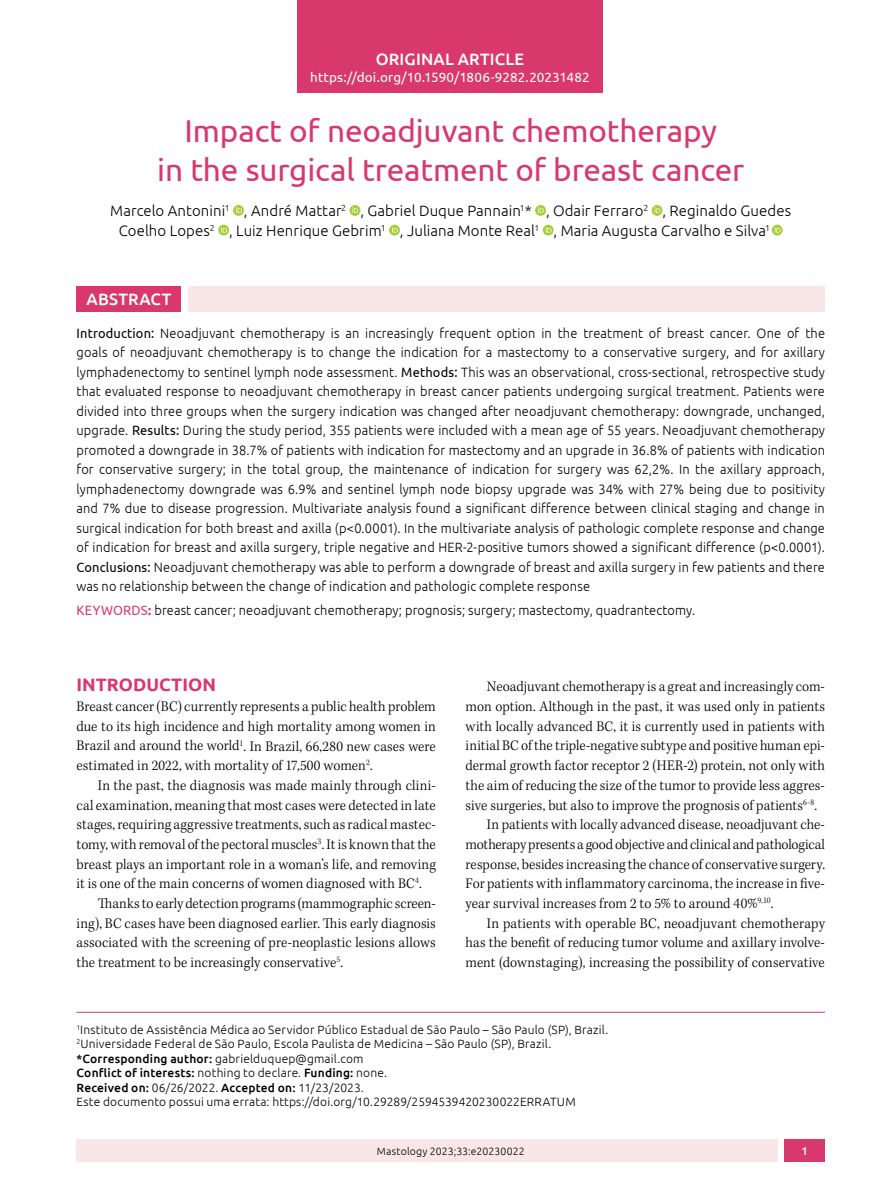
<style>
.page{position:relative;width:893px;height:1191px;background:#fff}
.page>*{position:absolute;margin:0;border:0;box-sizing:border-box;transform-origin:0 0}
.t1{font:31.5px/39px "Ubuntu";letter-spacing:-.005em;color:#d8386c;text-align:center}
.t2{font:700 18px "Ubuntu";letter-spacing:.005em;color:#d8386c}
.t3{font:500 16.5px "Ubuntu";letter-spacing:.01em;color:#fff}
.t4{font:300 15px/19.6px "Kepler Std";letter-spacing:.005em;color:#000;text-align:justify;scale:.95 1}
.t5{font:300 15px/19.6px "Ubuntu";letter-spacing:.005em;color:#000}
.t6{font:300 13.5px/19.5px "Ubuntu";letter-spacing:.01em;color:#000;text-align:justify;scale:.95 1}
.t7{font:13.5px "Ubuntu";letter-spacing:.01em;color:#fff}
.t8{font:300 12px/14.4px "Ubuntu";letter-spacing:.015em;color:#000}
.t9{font:500 11.25px "Ubuntu";color:#fff}
.t10{font:300 10.5px "Ubuntu";letter-spacing:.015em;color:#000}
.s1{font-weight:400}
.s2{font-weight:400;color:#d8386c}
.s3{font-weight:700;color:#d8386c}
.s4{font-weight:500}
</style>
<div class="page">
<div style="left:77px;top:1139px;width:701px;height:23px;background:#f9e7e7"></div>
<div style="left:785px;top:1139px;width:40px;height:23px;background:#d8386c"></div>
<div style="left:233px;top:205px;width:11px;height:11px;background:#a6ce39;border-radius:50%"></div>
<svg style="left:236px;top:207px;width:6px;height:6px"></svg>
<div style="left:350px;top:205px;width:10px;height:11px;background:#a6ce39;border-radius:50%"></div>
<svg style="left:352px;top:207px;width:6px;height:6px"></svg>
<div style="left:535px;top:205px;width:11px;height:11px;background:#a6ce39;border-radius:50%"></div>
<svg style="left:538px;top:207px;width:6px;height:6px"></svg>
<svg style="left:652px;top:205px;width:10px;height:11px"></svg>
<svg style="left:655px;top:207px;width:5px;height:6px"></svg>
<svg style="left:218px;top:225px;width:11px;height:10px"></svg>
<svg style="left:221px;top:227px;width:6px;height:5px"></svg>
<svg style="left:389px;top:225px;width:11px;height:10px"></svg>
<svg style="left:392px;top:227px;width:6px;height:5px"></svg>
<svg style="left:543px;top:225px;width:11px;height:10px"></svg>
<svg style="left:546px;top:227px;width:6px;height:5px"></svg>
<svg style="left:772px;top:225px;width:11px;height:10px"></svg>
<svg style="left:775px;top:227px;width:6px;height:5px"></svg>
<hr style="left:77px;top:1012px;width:748px;height:1px;background:#d8386c">
<div style="left:77px;top:286px;width:104px;height:26px;background:#d8386c"></div>
<div style="left:188px;top:286px;width:637px;height:26px;background:#f9e7e7"></div>
<div style="left:297px;top:0;width:305px;height:92px;background:#d8386c"></div>
<p class="t3" style="left:376px;top:49px;width:150px">ORIGINAL ARTICLE</p>
<p class="t7" style="left:310px;top:69px;width:281px">https://doi.org/10.1590/1806-9282.20231482</p>
<h1 class="t1" style="left:157px;top:110px;width:588px">Impact of neoadjuvant chemotherapy<br>in the surgical treatment of breast cancer</h1>
<p class="t5" style="left:119px;top:200px;width:674px;text-indent:-9px">Marcelo Antonini<sup>1</sup> , André Mattar<sup>2</sup> , Gabriel Duque Pannain<sup>1</sup>* , Odair Ferraro<sup>2</sup> , Reginaldo Guedes<br>Coelho Lopes<sup>2</sup> , Luiz Henrique Gebrim<sup>1</sup> , Juliana Monte Real<sup>1</sup> , Maria Augusta Carvalho e Silva<sup>1</sup></p>
<p class="t3" style="left:87px;top:289px;width:86px">ABSTRACT</p>
<p class="t6" style="left:77px;top:323px;width:789px"><span class="s1">Introduction:</span> Neoadjuvant chemotherapy is an increasingly frequent option in the treatment of breast cancer. One of the goals of neoadjuvant chemotherapy is to change the indication for a mastectomy to a conservative surgery, and for axillary lymphadenectomy to sentinel lymph node assessment. <span class="s1">Methods:</span> This was an observational, cross-sectional, retrospective study that evaluated response to neoadjuvant chemotherapy in breast cancer patients undergoing surgical treatment. Patients were divided into three groups when the surgery indication was changed after neoadjuvant chemotherapy: downgrade, unchanged, upgrade. <span class="s1">Results:</span> During the study period, 355 patients were included with a mean age of 55 years. Neoadjuvant chemotherapy promoted a downgrade in 38.7% of patients with indication for mastectomy and an upgrade in 36.8% of patients with indication for conservative surgery; in the total group, the maintenance of indication for surgery was 62,2%. In the axillary approach, lymphadenectomy downgrade was 6.9% and sentinel lymph node biopsy upgrade was 34% with 27% being due to positivity and 7% due to disease progression. Multivariate analysis found a significant difference between clinical staging and change in surgical indication for both breast and axilla (p&lt;0.0001). In the multivariate analysis of pathologic complete response and change of indication for breast and axilla surgery, triple negative and HER-2-positive tumors showed a significant difference (p&lt;0.0001).<br><span class="s1">Conclusions:</span> Neoadjuvant chemotherapy was able to perform a downgrade of breast and axilla surgery in few patients and there was no relationship between the change of indication and pathologic complete response</p>
<p class="t6" style="left:77px;top:600px;width:653px"><span class="s2">KEYWORDS</span><span class="s3">:</span> breast cancer; neoadjuvant chemotherapy; prognosis; surgery; mastectomy, quadrantectomy.</p>
<h2 class="t2" style="left:77px;top:674px;width:141px">INTRODUCTION</h2>
<p class="t4" style="left:77px;top:697px;width:380px">Breast cancer (BC) currently represents a public health problem due to its high incidence and high mortality among women in Brazil and around the world<sup>1</sup>. In Brazil, 66,280 new cases were estimated in 2022, with mortality of 17,500 women<sup>2</sup>.</p>
<p class="t4" style="left:98px;top:776px;width:357px">In the past, the diagnosis was made mainly through clini-</p>
<p class="t4" style="left:77px;top:795px;width:380px">cal examination, meaning that most cases were detected in late</p>
<p class="t4" style="left:77px;top:815px;width:380px">stages, requiring aggressive treatments, such as radical mastec-</p>
<p class="t4" style="left:77px;top:835px;width:380px">tomy, with removal of the pectoral muscles<sup>3</sup>. It is known that the</p>
<p class="t4" style="left:77px;top:854px;width:380px">breast plays an important role in a woman’s life, and removing</p>
<p class="t4" style="left:77px;top:874px;width:365px">it is one of the main concerns of women diagnosed with BC<sup>4</sup>.</p>
<p class="t4" style="left:98px;top:894px;width:357px">Thanks to early detection programs (mammographic screen-</p>
<p class="t4" style="left:77px;top:914px;width:380px">ing), BC cases have been diagnosed earlier. This early diagnosis</p>
<p class="t4" style="left:77px;top:933px;width:380px">associated with the screening of pre-neoplastic lesions allows</p>
<p class="t4" style="left:77px;top:953px;width:282px">the treatment to be increasingly conservative<sup>5</sup>.</p>
<p class="t4" style="left:487px;top:677px;width:357px">Neoadjuvant chemotherapy is a great and increasingly com-</p>
<p class="t4" style="left:466px;top:697px;width:380px">mon option. Although in the past, it was used only in patients</p>
<p class="t4" style="left:466px;top:717px;width:380px">with locally advanced BC, it is currently used in patients with</p>
<p class="t4" style="left:466px;top:736px;width:380px">initial BC of the triple-negative subtype and positive human epi-</p>
<p class="t4" style="left:466px;top:756px;width:380px">dermal growth factor receptor 2 (HER-2) protein, not only with</p>
<p class="t4" style="left:466px;top:776px;width:380px">the aim of reducing the size of the tumor to provide less aggres-</p>
<p class="t4" style="left:466px;top:795px;width:371px">sive surgeries, but also to improve the prognosis of patients<sup>6-8</sup>.</p>
<p class="t4" style="left:487px;top:815px;width:357px">In patients with locally advanced disease, neoadjuvant che-</p>
<p class="t4" style="left:466px;top:835px;width:380px">motherapy presents a good objective and clinical and pathological</p>
<p class="t4" style="left:466px;top:854px;width:380px">response, besides increasing the chance of conservative surgery.</p>
<p class="t4" style="left:466px;top:874px;width:380px">For patients with inflammatory carcinoma, the increase in five-</p>
<p class="t4" style="left:466px;top:894px;width:326px">year survival increases from 2 to 5% to around 40%<sup>9,10</sup>.</p>
<p class="t4" style="left:487px;top:914px;width:357px">In patients with operable BC, neoadjuvant chemotherapy</p>
<p class="t4" style="left:466px;top:933px;width:380px">has the benefit of reducing tumor volume and axillary involve-</p>
<p class="t4" style="left:466px;top:953px;width:380px">ment (downstaging), increasing the possibility of conservative</p>
<p class="t8" style="left:77px;top:1022px;width:533px"><sup>1</sup>Instituto de Assistência Médica ao Servidor Público Estadual de São Paulo – São Paulo (SP), Brazil.<br><sup>2</sup>Universidade Federal de São Paulo, Escola Paulista de Medicina – São Paulo (SP), Brazil. <span class="s4">*Corresponding author:</span> gabrielduquep@gmail.com<br><span class="s4">Conflict of interests:</span> nothing to declare. <span class="s4">Funding:</span> none.<br><span class="s4">Received on:</span> 06/26/2022. <span class="s4">Accepted on:</span> 11/23/2023.<br>Este documento possui uma errata: https://doi.org/10.29289/2594539420230022ERRATUM</p>
<p class="t10" style="left:377px;top:1144px;width:149px">Mastology 2023;33:e20230022</p>
<p class="t9" style="left:802px;top:1143px;width:8px">1</p>
</div>
